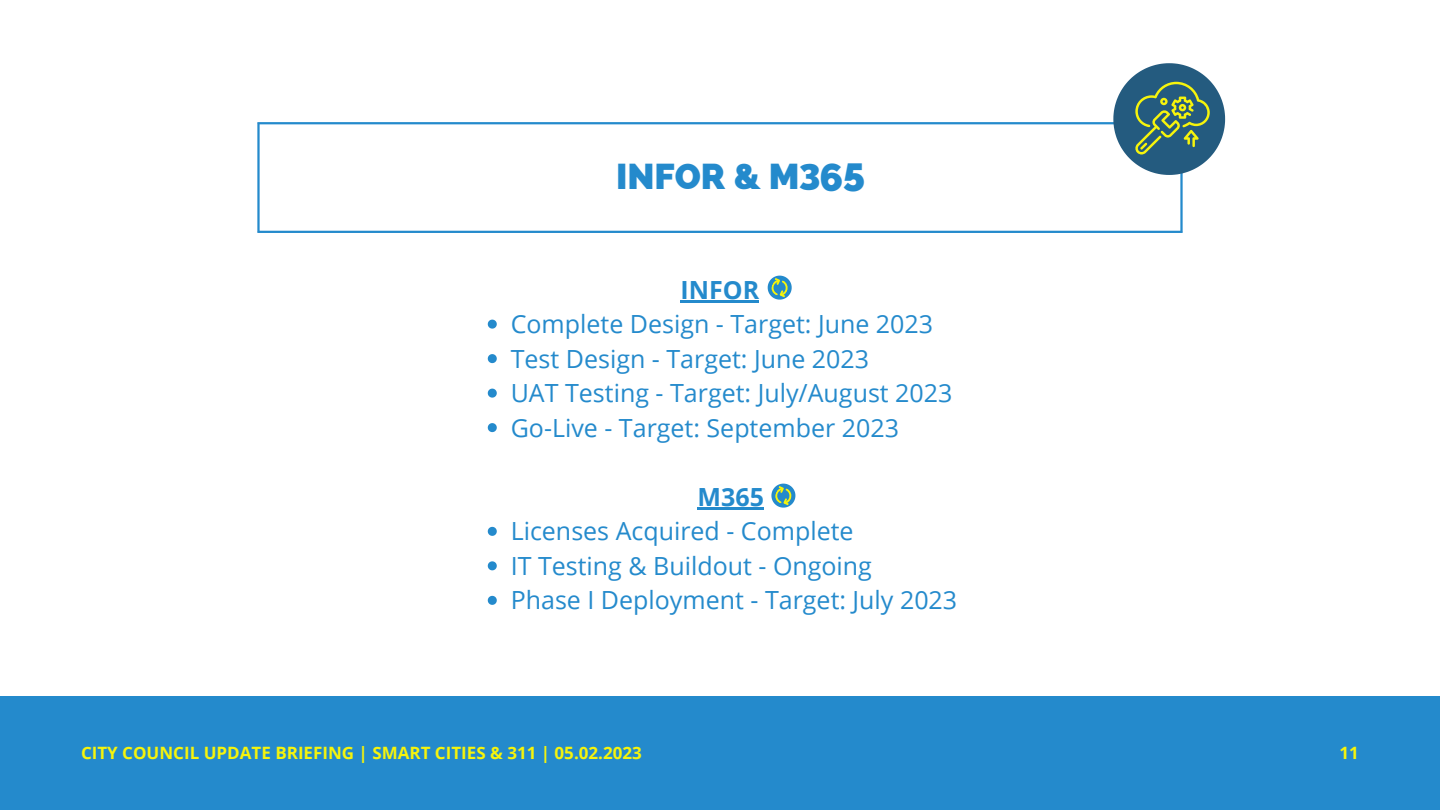
<style>
.page{position:relative;width:1440px;height:810px;background:#fff}
.page>*{position:absolute;margin:0;border:0;box-sizing:border-box;transform-origin:0 0}
.t1{font:800 36px "Raleway";color:#248acc}
.t2{font:25px/34.5px "Open Sans";color:#248acc}
.t3{font:700 25px "Open Sans";color:#248acc}
.t4{font:700 17px "Open Sans";color:#f6f40c}
.s1{font-size:36.8px}
.s2{font-size:39.2px}
</style>
<div class="page">
<hr style="left:257px;top:124px;width:3px;height:107px;background:#248acc">
<hr style="left:1180px;top:124px;width:3px;height:107px;background:#248acc">
<hr style="left:257px;top:122px;width:926px;height:2px;background:#248acc">
<hr style="left:257px;top:231px;width:926px;height:2px;background:#248acc">
<div style="left:0;top:696px;width:1439px;height:114px;background:#248acc"></div>
<svg style="left:488px;top:320px;width:9px;height:9px"></svg>
<svg style="left:488px;top:354px;width:9px;height:9px"></svg>
<svg style="left:488px;top:389px;width:9px;height:9px"></svg>
<svg style="left:488px;top:423px;width:9px;height:9px"></svg>
<hr style="left:681px;top:300px;width:78px;height:2px;background:#248acc">
<svg style="left:488px;top:527px;width:9px;height:9px"></svg>
<svg style="left:488px;top:561px;width:9px;height:9px"></svg>
<svg style="left:488px;top:596px;width:9px;height:9px"></svg>
<hr style="left:698px;top:507px;width:66px;height:3px;background:#248acc">
<svg style="left:768px;top:276px;width:24px;height:24px"></svg>
<svg style="left:771px;top:484px;width:24px;height:24px"></svg>
<svg style="left:1113px;top:63px;width:112px;height:112px"></svg>
<h1 class="t1" style="left:616px;top:155px;width:250px">INFOR &amp; M<span class="s1">3</span><span class="s2">65</span></h1>
<p class="t3" style="left:681px;top:272px;width:80px">INFOR</p>
<p class="t2" style="left:511px;top:306px;width:443px">Complete Design - Target: June 2023<br>Test Design - Target: June 2023<br>UAT Testing - Target: July/August 2023<br>Go-Live - Target: September 2023</p>
<p class="t3" style="left:698px;top:479px;width:68px">M365</p>
<p class="t2" style="left:511px;top:513px;width:448px">Licenses Acquired - Complete<br>IT Testing &amp; Buildout - Ongoing<br>Phase I Deployment - Target: July 2023</p>
<p class="t4" style="left:81px;top:741px;width:562px">CITY COUNCIL UPDATE BRIEFING | SMART CITIES &amp; 311 | 05.02.2023</p>
<p class="t4" style="left:1340px;top:741px;width:21px">11</p>
</div>
